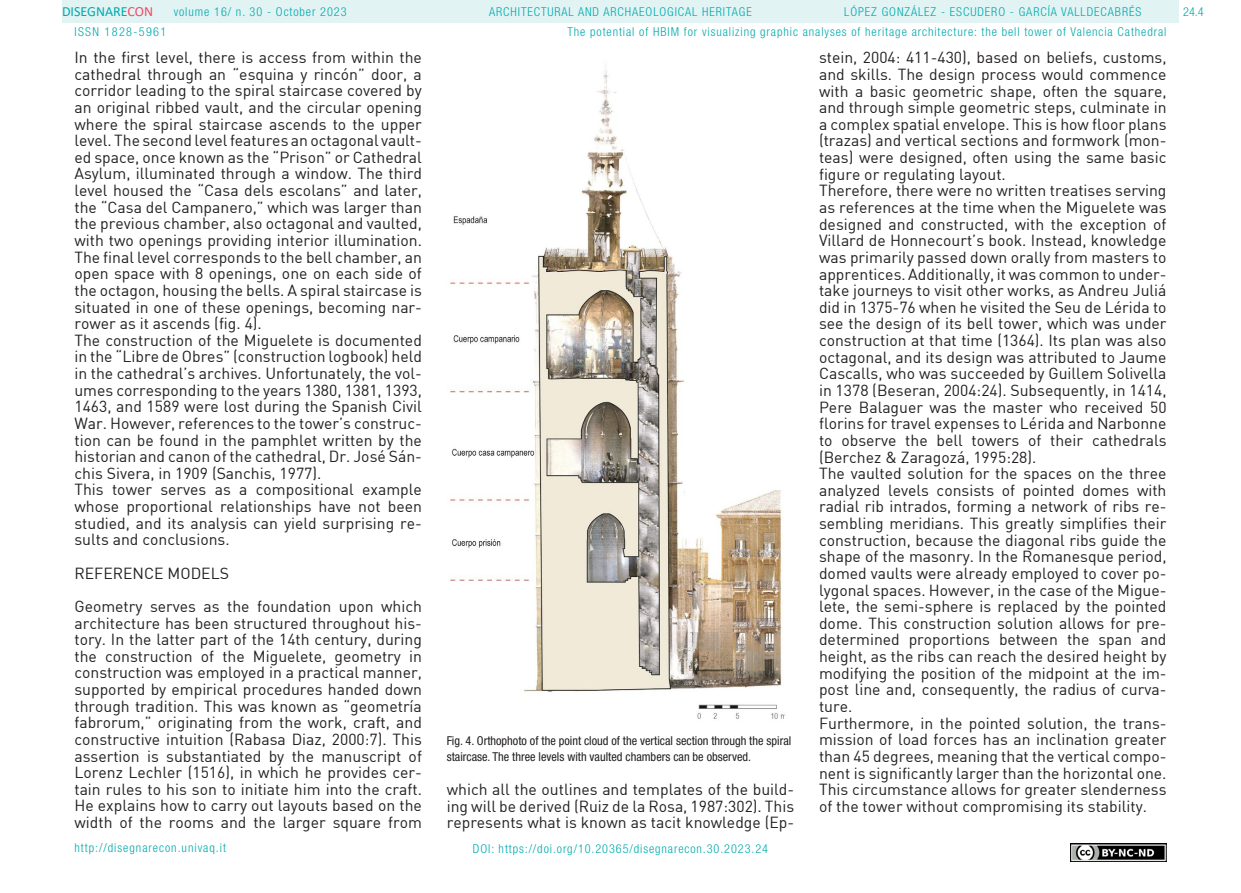
<style>
.page{position:relative;width:1241px;height:893px;background:#fff}
.page>*{position:absolute;margin:0;border:0;box-sizing:border-box;transform-origin:0 0}
.t1{font:15.75px/16.6px "DIN";color:#231f20}
.t2{font:14px "Calibri";color:#00aaad}
.t3{font:300 condensed 12.25px "Helvetica Neue LT Std";letter-spacing:.075em;color:#00aaad}
.t4{font:condensed 12.25px/16.6px "Helvetica Neue LT Std";color:#231f20}
.t5{font:300 condensed 12.25px "Helvetica Neue LT Std";letter-spacing:.11em;color:#00aaad}
.s1{color:#f24862}
</style>
<div class="page">
<div style="left:62px;top:0;width:1116px;height:23px;background:#e2f3f4"></div>
<img style="left:1070px;top:843px;width:96px;height:18px">
<img style="left:450px;top:65px;width:335px;height:654px">
<p class="t2" style="left:62px;top:2px;width:93px">DISEGNARE<span class="s1">CON</span></p>
<p class="t3" style="left:844px;top:5px;width:298px">LÓPEZ GONZÁLEZ - ESCUDERO - GARCÍA VALLDECABRÉS</p>
<p class="t3" style="left:174px;top:5px;width:174px">volume 16/ n. 30 - October 2023</p>
<p class="t3" style="left:489px;top:5px;width:264px">ARCHITECTURAL AND ARCHAEOLOGICAL HERITAGE</p>
<p class="t5" style="left:74px;top:24px;width:93px">ISSN 1828-5961</p>
<p class="t3" style="left:567px;top:25px;width:600px">The potential of HBIM for visualizing graphic analyses of heritage architecture: the bell tower of Valencia Cathedral</p>
<p class="t1" style="left:74px;top:49px;width:349px">In the first level, there is access from within the cathedral through an “esquina y rincón” door, a corridor leading to the spiral staircase covered by an original ribbed vault, and the circular opening where the spiral staircase ascends to the upper level. The second level features an octagonal vault&shy;ed space, once known as the “Prison” or Cathedral Asylum, illuminated through a window. The third level housed the “Casa dels escolans” and later, the “Casa del Campanero,” which was larger than the previous chamber, also octagonal and vaulted, with two openings providing interior illumination.<br>The final level corresponds to the bell chamber, an open space with 8 openings, one on each side of the octagon, housing the bells. A spiral staircase is situated in one of these openings, becoming nar&shy;rower as it ascends (fig. 4).<br>The construction of the Miguelete is documented in the “Libre de Obres” (construction logbook) held in the cathedral’s archives. Unfortunately, the vol&shy;umes corresponding to the years 1380, 1381, 1393, 1463, and 1589 were lost during the Spanish Civil War. However, references to the tower’s construc&shy;tion can be found in the pamphlet written by the historian and canon of the cathedral, Dr. José Sán&shy;chis Sivera, in 1909 (Sanchis, 1977).<br>This tower serves as a compositional example whose proportional relationships have not been studied, and its analysis can yield surprising re&shy;sults and conclusions.</p>
<p class="t1" style="left:74px;top:556px;width:349px;line-height:33.2px">REFERENCE MODELS<br>Geometry serves as the foundation upon which</p>
<p class="t1" style="left:74px;top:614px;width:349px;text-align:justify">architecture has been structured throughout his&shy;tory. In the latter part of the 14th century, during the construction of the Miguelete, geometry in construction was employed in a practical manner, supported by empirical procedures handed down through tradition. This was known as “geometría fabrorum,” originating from the work, craft, and constructive intuition (Rabasa Diaz, 2000:7). This assertion is substantiated by the manuscript of Lorenz Lechler (1516), in which he provides cer&shy;tain rules to his son to initiate him into the craft.<br>He explains how to carry out layouts based on the width of the rooms and the larger square from</p>
<p class="t4" style="left:446px;top:732px;width:346px">Fig. 4. Orthophoto of the point cloud of the vertical section through the spiral staircase. The three levels with vaulted chambers can be observed.</p>
<p class="t1" style="left:446px;top:781px;width:349px;text-align:justify">which all the outlines and templates of the build&shy;ing will be derived (Ruiz de la Rosa, 1987:302). This represents what is known as tacit knowledge (Ep-</p>
<p class="t1" style="left:819px;top:49px;width:349px">stein, 2004: 411-430), based on beliefs, customs, and skills. The design process would commence with a basic geometric shape, often the square, and through simple geometric steps, culminate in a complex spatial envelope. This is how floor plans (trazas) and vertical sections and formwork (mon&shy;teas) were designed, often using the same basic figure or regulating layout.<br>Therefore, there were no written treatises serving as references at the time when the Miguelete was designed and constructed, with the exception of Villard de Honnecourt’s book. Instead, knowledge was primarily passed down orally from masters to apprentices. Additionally, it was common to under&shy;take journeys to visit other works, as Andreu Juliá did in 1375-76 when he visited the Seu de Lérida to see the design of its bell tower, which was under construction at that time (1364). Its plan was also octagonal, and its design was attributed to Jaume Cascalls, who was succeeded by Guillem Solivella in 1378 (Beseran, 2004:24). Subsequently, in 1414, Pere Balaguer was the master who received 50 florins for travel expenses to Lérida and Narbonne to observe the bell towers of their cathedrals (Berchez &amp; Zaragozá, 1995:28).<br>The vaulted solution for the spaces on the three analyzed levels consists of pointed domes with radial rib intrados, forming a network of ribs re&shy;sembling meridians. This greatly simplifies their construction, because the diagonal ribs guide the shape of the masonry. In the Romanesque period, domed vaults were already employed to cover po&shy;lygonal spaces. However, in the case of the Migue&shy;lete, the semi-sphere is replaced by the pointed dome. This construction solution allows for pre&shy;determined proportions between the span and height, as the ribs can reach the desired height by modifying the position of the midpoint at the im&shy;post line and, consequently, the radius of curva&shy;ture.<br>Furthermore, in the pointed solution, the trans&shy;mission of load forces has an inclination greater than 45 degrees, meaning that the vertical compo&shy;nent is significantly larger than the horizontal one.<br>This circumstance allows for greater slenderness of the tower without compromising its stability.</p>
<p class="t3" style="left:74px;top:841px;width:153px">http://disegnarecon.univaq.it</p>
<p class="t3" style="left:473px;top:842px;width:296px">DOI: https://doi.org/10.20365/disegnarecon.30.2023.24</p>
<p class="t3" style="left:1182px;top:5px;width:22px">24.4</p>
</div>
